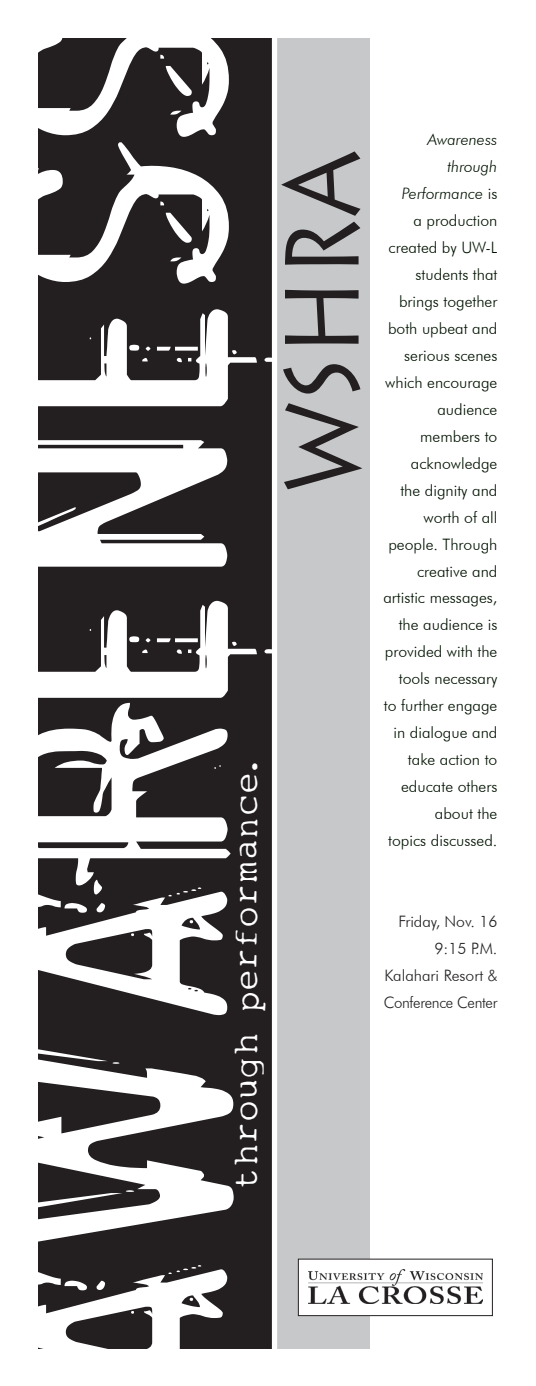
<style>
.page{position:relative;width:536px;height:1386px;background:#fff}
.page>*{position:absolute;margin:0;border:0;box-sizing:border-box;transform-origin:0 0}
.t1{font:340.9px "Astonished";color:#fff;scale:1.14 1}
.t2{font:105px "Lithos Pro";letter-spacing:.01em;color:#231f20;scale:.81 1}
.t3{font:34.12px "My type of font";color:#fff}
.t4{font:300 15.75px/26.9px "Futura BT";color:#001200;text-align:right}
.t5{font:300 15.75px/26.9px "Futura BT";letter-spacing:-.005em;color:#231f20}
.t6{font:italic 300 15.75px/26.9px "Futura BT";color:#001200;text-align:right}
.s1{font-style:italic}
</style>
<div class="page">
<div style="left:263px;top:38px;width:106px;height:1311px;background:#c7c8ca"></div>
<div style="left:38px;top:38px;width:237px;height:1311px;background:#231f20"></div>
<div style="left:272px;top:32px;width:5px;height:1323px;background:#fff"></div>
<div style="left:298px;top:1259px;width:194px;height:57px;background:#fff"></div>
<div style="left:298px;top:1259px;width:194px;height:57px;border:1px solid #231f20"></div>
<img style="left:308px;top:1269px;width:174px;height:35px">
<p class="t1" style="left:-75px;top:1404px;width:1237px;rotate:-90deg">AWARENESS</p>
<p class="t2" style="left:262px;top:493px;width:425px;rotate:-90deg">WSHRA</p>
<p class="t3" style="left:223px;top:1189px;width:430px;rotate:-90deg">through performance.</p>
<p class="t6" style="left:428px;top:126px;width:71px">Awareness through</p>
<p class="t4" style="left:385px;top:180px;width:114px"><span class="s1">Performance</span> is<br>a production created by UW-L students that brings together both upbeat and serious scenes which encourage audience</p>
<p class="t4" style="left:383px;top:423px;width:115px">members to acknowledge<br>the dignity and worth of all people. Through creative and artistic messages, the audience is provided with the tools necessary to further engage in dialogue and take action to educate others about the</p>
<p class="t4" style="left:388px;top:827px;width:111px">topics discussed.</p>
<p class="t5" style="left:398px;top:908px;width:100px">Friday, Nov. 16</p>
<p class="t5" style="left:434px;top:935px;width:64px">9:15 P.M.</p>
<p class="t5" style="left:383px;top:962px;width:115px">Kalahari Resort &amp;<br>Conference Center</p>
</div>
